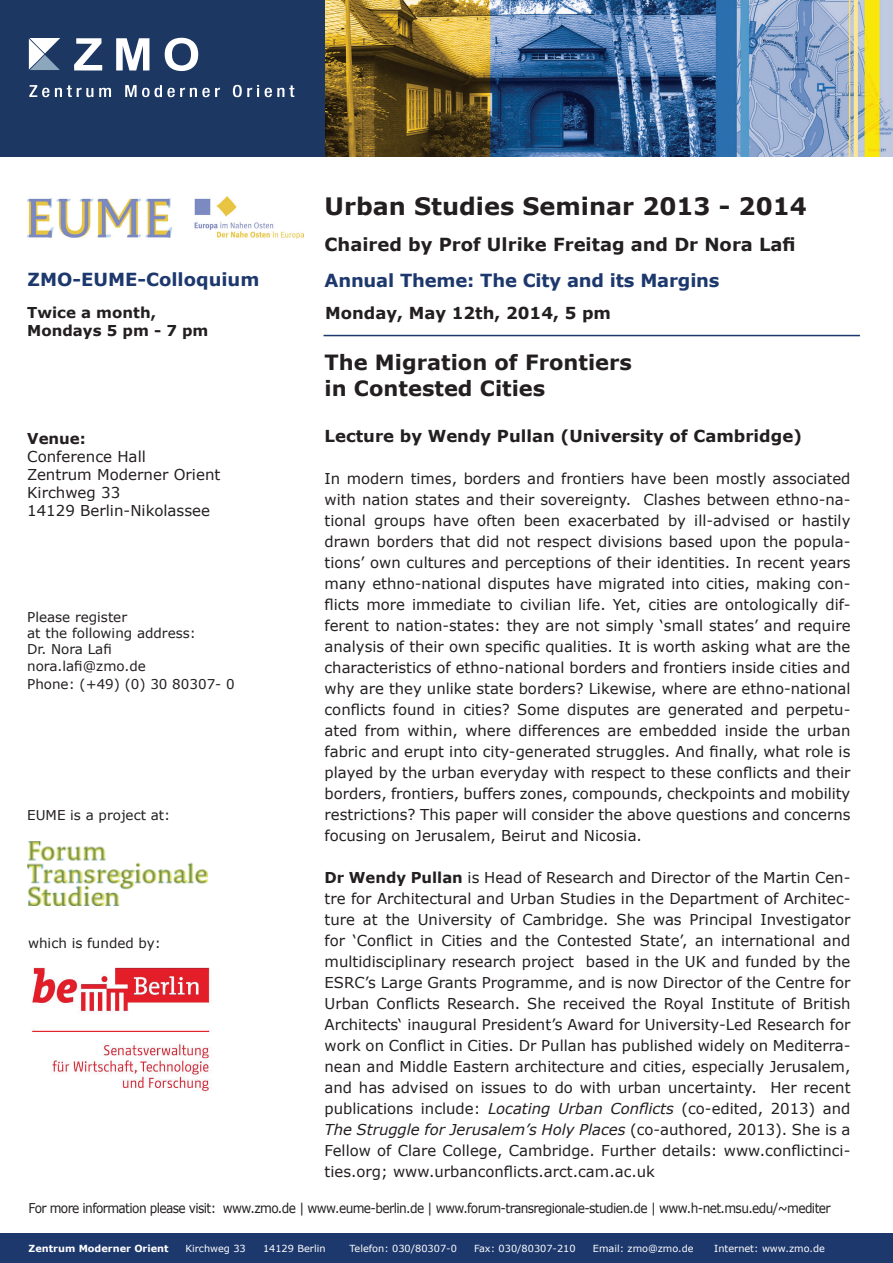
<style>
.page{position:relative;width:893px;height:1263px;background:#fff}
.page>*{position:absolute;margin:0;border:0;box-sizing:border-box;transform-origin:0 0}
.t1{font:700 24px "Verdana";color:#231f20}
.t2{font:700 21px/25.5px "Verdana";color:#231f20}
.t3{font:700 18px "Verdana";letter-spacing:-.01em;color:#1d386d}
.t4{font:700 18px "Verdana";color:#231f20}
.t5{font:700 16.5px "Verdana";color:#231f20}
.t6{font:15px/21px "Verdana";color:#231f20;text-align:justify}
.t7{font:700 15px/18px "Verdana";color:#231f20}
.t8{font:13.5px "Verdana";letter-spacing:-.05em;color:#231f20;scale:.9 1}
.t9{font:13.5px/16.2px "Verdana";color:#231f20}
.t10{font:9.75px "Verdana";color:#fff}
.t11{font:700 9.75px "Verdana";color:#fff}
.s1{font-weight:700}
.s2{font-style:italic}
</style>
<div class="page">
<div style="left:0;top:1233px;width:893px;height:30px;background:#1d386d"></div>
<img style="left:325px;top:0;width:568px;height:156px">
<div style="left:0;top:0;width:325px;height:156px;background:#1c3862"></div>
<svg style="left:74px;top:38px;width:28px;height:33px"></svg>
<svg style="left:116px;top:38px;width:33px;height:33px"></svg>
<svg style="left:164px;top:38px;width:34px;height:33px"></svg>
<svg style="left:99px;top:87px;width:12px;height:10px"></svg>
<svg style="left:29px;top:85px;width:64px;height:13px"></svg>
<svg style="left:232px;top:85px;width:62px;height:13px"></svg>
<svg style="left:29px;top:38px;width:31px;height:32px"></svg>
<svg style="left:125px;top:85px;width:95px;height:13px"></svg>
<img style="left:28px;top:197px;width:275px;height:41px">
<img style="left:32px;top:967px;width:180px;height:125px">
<img style="left:28px;top:842px;width:180px;height:63px">
<hr style="left:323px;top:335px;width:537px;height:1px;background:#1d386d">
<p class="t3" style="left:28px;top:266px;width:233px">ZMO-EUME-Colloquium</p>
<p class="t7" style="left:27px;top:303px;width:183px">Twice a month,<br>Mondays 5 pm - 7 pm</p>
<p class="t7" style="left:27px;top:429px;width:60px">Venue:</p>
<p class="t6" style="left:27px;top:447px;width:195px;line-height:18px;text-align:left">Conference Hall<br>Zentrum Moderner Orient<br>Kirchweg 33<br>14129 Berlin-Nikolassee</p>
<p class="t9" style="left:27px;top:609px;width:170px">Please register<br>at the following address:<br>Dr. Nora Lafi nora.lafi@zmo.de</p>
<p class="t9" style="left:27px;top:675px;width:209px">Phone: (+49) (0) 30 80307- 0</p>
<p class="t9" style="left:27px;top:807px;width:145px">EUME is a project at:</p>
<p class="t9" style="left:28px;top:935px;width:135px">which is funded by:</p>
<h1 class="t1" style="left:325px;top:189px;width:484px">Urban Studies Seminar 2013 - 2014</h1>
<p class="t4" style="left:325px;top:232px;width:473px">Chaired by Prof Ulrike Freitag and Dr Nora Lafi</p>
<p class="t3" style="left:325px;top:268px;width:396px">Annual Theme: The City and its Margins</p>
<p class="t5" style="left:325px;top:301px;width:287px">Monday, May 12th, 2014, 5 pm</p>
<h2 class="t2" style="left:325px;top:349px;width:309px">The Migration of Frontiers in Contested Cities</h2>
<p class="t5" style="left:325px;top:424px;width:479px">Lecture by Wendy Pullan (University of Cambridge)</p>
<p class="t6" style="left:325px;top:468px;width:527px">In modern times, borders and frontiers have been mostly associated with nation states and their sovereignty. Clashes between ethno-na&shy;tional groups have often been exacerbated by ill-advised or hastily drawn borders that did not respect divisions based upon the popula&shy;tions’ own cultures and perceptions of their identities. In recent years many ethno-national disputes have migrated into cities, making con&shy;flicts more immediate to civilian life. Yet, cities are ontologically dif&shy;ferent to nation-states: they are not simply ‘small states’ and require analysis of their own specific qualities. It is worth asking what are the characteristics of ethno-national borders and frontiers inside cities and why are they unlike state borders? Likewise, where are ethno-national conflicts found in cities? Some disputes are generated and perpetu&shy;ated from within, where differences are embedded inside the urban fabric and erupt into city-generated struggles. And finally, what role is played by the urban everyday with respect to these conflicts and their borders, frontiers, buffers zones, compounds, checkpoints and mobility restrictions? This paper will consider the above questions and concerns focusing on Jerusalem, Beirut and Nicosia.</p>
<p class="t6" style="left:325px;top:867px;width:527px"><span class="s1">Dr Wendy Pullan</span> is Head of Research and Director of the Martin Cen&shy;tre for Architectural and Urban Studies in the Department of Architec&shy;ture at the University of Cambridge. She was Principal Investigator for ‘Conflict in Cities and the Contested State’, an international and multidisciplinary research project based in the UK and funded by the ESRC’s Large Grants Programme, and is now Director of the Centre for Urban Conflicts Research. She received the Royal Institute of British Architects‘ inaugural President’s Award for University-Led Research for work on Conflict in Cities. Dr Pullan has published widely on Mediterra&shy;nean and Middle Eastern architecture and cities, especially Jerusalem, and has advised on issues to do with urban uncertainty. Her recent publications include: <span class="s2">Locating Urban Conflicts</span> (co-edited, 2013) and <span class="s2">The Struggle for Jerusalem’s Holy Places</span> (co-authored, 2013). She is a Fellow of Clare College, Cambridge. Further details: www.conflictinci&shy;ties.org; www.urbanconflicts.arct.cam.ac.uk</p>
<p class="t8" style="left:29px;top:1198px;width:893px">For more information please visit: www.zmo.de | www.eume-berlin.de | www.forum-transregionale-studien.de | www.h-net.msu.edu/~mediter</p>
<p class="t11" style="left:29px;top:1241px;width:142px">Zentrum Moderner Orient</p>
<p class="t10" style="left:185px;top:1241px;width:62px">Kirchweg 33</p>
<p class="t10" style="left:263px;top:1241px;width:64px">14129 Berlin</p>
<p class="t10" style="left:350px;top:1241px;width:109px">Telefon: 030/80307-0</p>
<p class="t10" style="left:474px;top:1241px;width:103px">Fax: 030/80307-210</p>
<p class="t10" style="left:593px;top:1241px;width:102px">Email: zmo@zmo.de</p>
<p class="t10" style="left:714px;top:1241px;width:112px">Internet: www.zmo.de</p>
</div>
